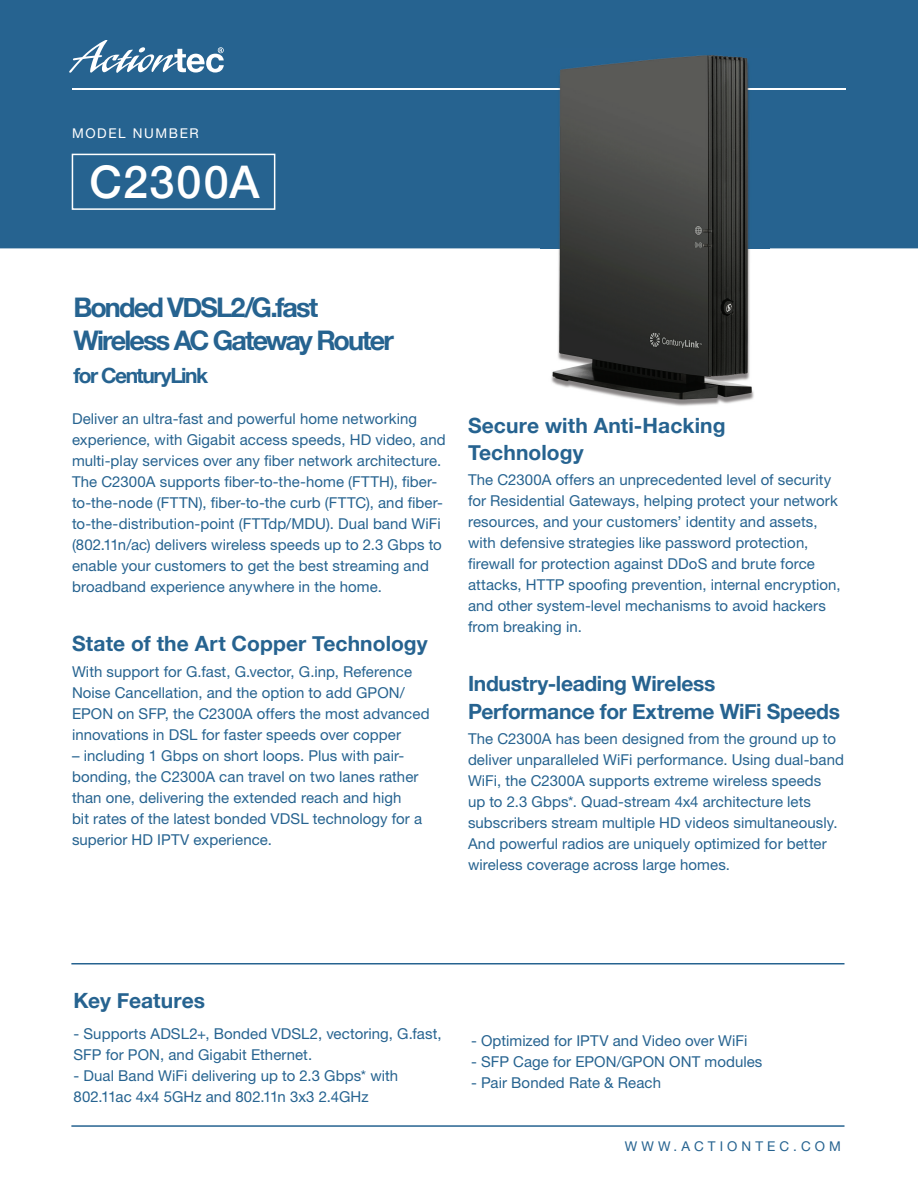
<style>
.page{position:relative;width:918px;height:1188px;background:#fff}
.page>*{position:absolute;margin:0;border:0;box-sizing:border-box;transform-origin:0 0}
.t1{font:500 45px "Helvetica Neue";letter-spacing:.03em;color:#fff}
.t2{font:700 27px/33px "Helvetica Neue";letter-spacing:-.07em;color:#266390}
.t3{font:700 21px/27px "Helvetica Neue";letter-spacing:-.01em;color:#266390}
.t4{font:700 21px "Helvetica Neue";letter-spacing:-.07em;color:#266390}
.t5{font:15px/21px "Helvetica Neue";letter-spacing:.005em;color:#266390}
.t6{font:13.5px "Helvetica Neue";letter-spacing:.3em;color:#266390}
.t7{font:13.5px "Helvetica Neue";letter-spacing:.12em;color:#fff}
</style>
<div class="page">
<div style="left:0;top:0;width:918px;height:248px;background:#266390"></div>
<hr style="left:71px;top:1125px;width:774px;height:2px;background:#266390">
<hr style="left:71px;top:963px;width:774px;height:1px;background:#266390">
<svg style="left:70px;top:40px;width:154px;height:33px"></svg>
<div style="left:72px;top:154px;width:203px;height:56px;border:2px solid #fff"></div>
<hr style="left:72px;top:88px;width:774px;height:2px;background:#fff">
<img style="left:540px;top:48px;width:230px;height:358px">
<p class="t7" style="left:72px;top:125px;width:128px">MODEL NUMBER</p>
<h1 class="t1" style="left:89px;top:146px;width:172px">C2300A</h1>
<h2 class="t2" style="left:74px;top:292px;width:322px">Bonded VDSL2/G.fast<br>Wireless AC Gateway Router</h2>
<h3 class="t4" style="left:74px;top:359px;width:136px">for CenturyLink</h3>
<p class="t5" style="left:72px;top:408px;width:375px">Deliver an ultra-fast and powerful home networking experience, with Gigabit access speeds, HD video, and multi-play services over any fiber network architecture.<br>The C2300A supports fiber-to-the-home (FTTH), fiber&shy;to-the-node (FTTN), fiber-to-the curb (FTTC), and fiber&shy;to-the-distribution-point (FTTdp/MDU). Dual band WiFi (802.11n/ac) delivers wireless speeds up to 2.3 Gbps to enable your customers to get the best streaming and broadband experience anywhere in the home.</p>
<h3 class="t3" style="left:72px;top:631px;width:357px">State of the Art Copper Technology</h3>
<p class="t5" style="left:72px;top:661px;width:359px">With support for G.fast, G.vector, G.inp, Reference Noise Cancellation, and the option to add GPON/ EPON on SFP, the C2300A offers the most advanced innovations in DSL for faster speeds over copper</p>
<p class="t5" style="left:72px;top:745px;width:352px">– including 1 Gbps on short loops. Plus with pair&shy;bonding, the C2300A can travel on two lanes rather than one, delivering the extended reach and high bit rates of the latest bonded VDSL technology for a superior HD IPTV experience.</p>
<h3 class="t3" style="left:468px;top:412px;width:259px">Secure with Anti-Hacking<br>Technology</h3>
<p class="t5" style="left:468px;top:469px;width:374px">The C2300A offers an unprecedented level of security for Residential Gateways, helping protect your network resources, and your customers’ identity and assets, with defensive strategies like password protection, firewall for protection against DDoS and brute force attacks, HTTP spoofing prevention, internal encryption, and other system-level mechanisms to avoid hackers from breaking in.</p>
<h3 class="t3" style="left:468px;top:671px;width:374px">Industry-leading Wireless<br>Performance for Extreme WiFi Speeds</h3>
<p class="t5" style="left:468px;top:728px;width:378px">The C2300A has been designed from the ground up to deliver unparalleled WiFi performance. Using dual-band WiFi, the C2300A supports extreme wireless speeds<br>up to 2.3 Gbps*. Quad-stream 4x4 architecture lets subscribers stream multiple HD videos simultaneously.<br>And powerful radios are uniquely optimized for better wireless coverage across large homes.</p>
<h3 class="t3" style="left:74px;top:987px;width:133px">Key Features</h3>
<p class="t5" style="left:74px;top:1023px;width:370px">- Supports ADSL2+, Bonded VDSL2, vectoring, G.fast,<br>SFP for PON, and Gigabit Ethernet.</p>
<p class="t5" style="left:74px;top:1065px;width:326px">- Dual Band WiFi delivering up to 2.3 Gbps* with<br>802.11ac 4x4 5GHz and 802.11n 3x3 2.4GHz</p>
<p class="t5" style="left:471px;top:1030px;width:278px">- Optimized for IPTV and Video over WiFi</p>
<p class="t5" style="left:471px;top:1051px;width:293px">- SFP Cage for EPON/GPON ONT modules</p>
<p class="t5" style="left:471px;top:1072px;width:192px">- Pair Bonded Rate &amp; Reach</p>
<p class="t6" style="left:625px;top:1138px;width:218px">WWW.ACTIONTEC.COM</p>
</div>
